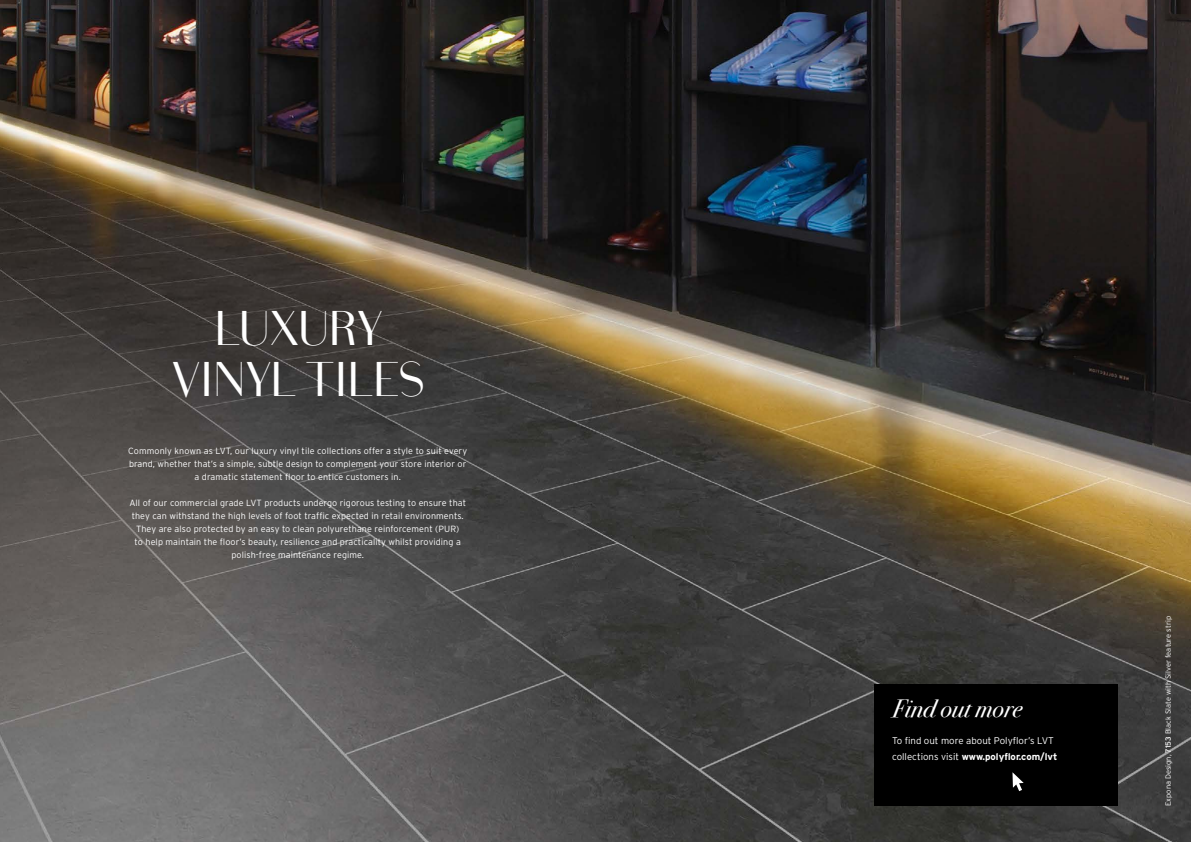
<style>
.page{position:relative;width:1191px;height:842px;background:#fff}
.page>*{position:absolute;margin:0;border:0;box-sizing:border-box;transform-origin:0 0}
.t1{font:48.4px/51px "Bodoni Sans";color:#fff;text-align:center}
.t2{font:italic 25px "Bodoni Svty Two ITCTT";color:#fff}
.t3{font:300 9.7px/16.4px "Interstate";color:#fff}
.t4{font:300 9px/13px "Interstate";letter-spacing:.01em;color:#fff;text-align:center}
.t5{font:300 7.5px "Interstate";color:#fff}
.s1{font-weight:700}
.s2{font-weight:400}
</style>
<div class="page">
<img style="left:0;top:0;width:1191px;height:842px">
<div style="left:874px;top:684px;width:243px;height:122px;background:#000"></div>
<svg style="left:1012px;top:772px;width:11px;height:19px"></svg>
<h1 class="t1" style="left:171px;top:304px;width:254px">LUXURY<br>VINYL TILES</h1>
<p class="t4" style="left:128px;top:444px;width:340px">Commonly known as LVT, our luxury vinyl tile collections offer a style to suit every brand, whether that’s a simple, subtle design to complement your store interior or a dramatic statement floor to entice customers in.</p>
<p class="t4" style="left:129px;top:496px;width:338px">All of our commercial grade LVT products undergo rigorous testing to ensure that they can withstand the high levels of foot traffic expected in retail environments.<br>They are also protected by an easy to clean polyurethane reinforcement (PUR)<br>to help maintain the floor’s beauty, resilience and practicality whilst providing a polish-free maintenance regime.</p>
<h2 class="t2" style="left:892px;top:687px;width:131px">Find out more</h2>
<p class="t3" style="left:892px;top:732px;width:167px">To find out more about Polyflor’s LVT collections visit <span class="s1">www.polyflor.com/lvt</span></p>
<p class="t5" style="left:1164px;top:806px;width:191px;rotate:-90deg">Expona Design, <span class="s2">7153</span> Black Slate with Silver feature strip</p>
</div>
